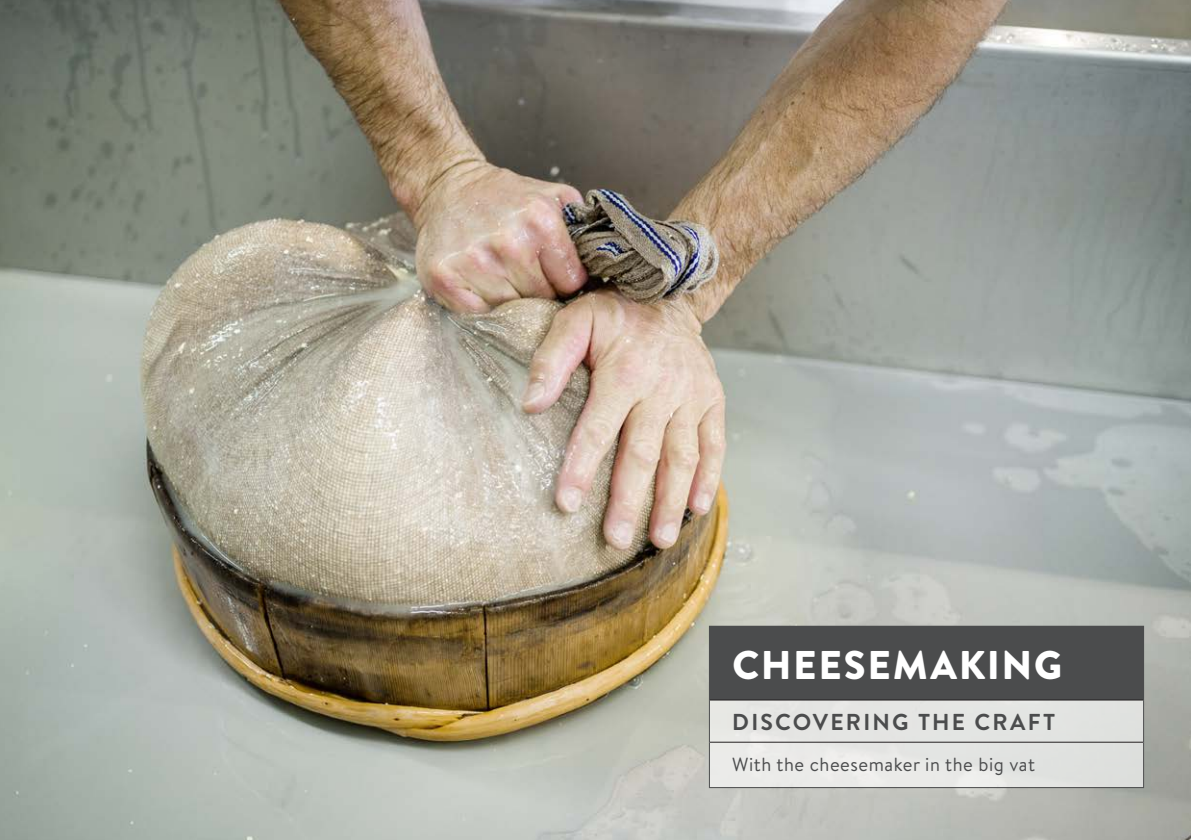
<style>
.page{position:relative;width:1191px;height:840px;background:#fff}
.page>*{position:absolute;margin:0;border:0;box-sizing:border-box;transform-origin:0 0}
.t1{font:900 40px "Brandon Grotesque";letter-spacing:.04em;color:#fff}
.t2{font:700 23px "Brandon Text";letter-spacing:.095em;color:#4b4c4d}
.t3{font:19px "Brandon Text";letter-spacing:.03em;color:#4b4c4d}
</style>
<div class="page">
<img style="left:0;top:0;width:1191px;height:839px">
<div style="left:709px;top:690px;width:435px;height:96px;background:#e4e5e3"></div>
<div style="left:709px;top:626px;width:434px;height:73px;background:#4b4c4d"></div>
<hr style="left:710px;top:699px;width:433px;height:1px;background:#231f20">
<hr style="left:710px;top:741px;width:433px;height:1px;background:#231f20">
<hr style="left:709px;top:625px;width:435px;height:1px;background:#4b4c4d">
<hr style="left:1143px;top:626px;width:1px;height:73px;background:#4b4c4d">
<hr style="left:709px;top:699px;width:1px;height:42px;background:#4b4c4d">
<hr style="left:1143px;top:699px;width:1px;height:42px;background:#4b4c4d">
<hr style="left:709px;top:741px;width:1px;height:45px;background:#4b4c4d">
<hr style="left:1143px;top:741px;width:1px;height:45px;background:#4b4c4d">
<hr style="left:709px;top:786px;width:435px;height:1px;background:#4b4c4d">
<h1 class="t1" style="left:732px;top:636px;width:331px">CHEESEMAKING</h1>
<p class="t2" style="left:732px;top:705px;width:325px">DISCOVERING THE CRAFT</p>
<p class="t3" style="left:732px;top:750px;width:304px">With the cheesemaker in the big vat</p>
</div>
